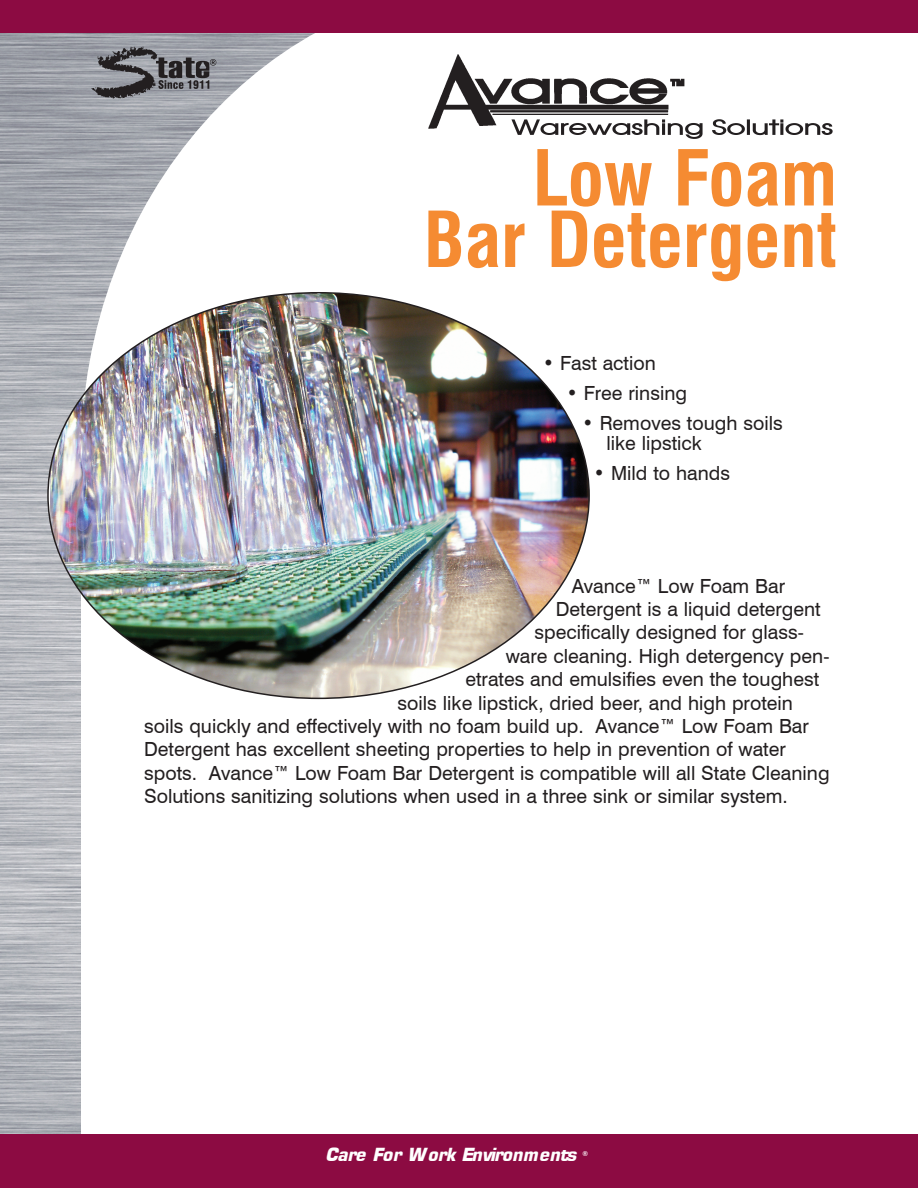
<style>
.page{position:relative;width:918px;height:1188px;background:#fff}
.page>*{position:absolute;margin:0;border:0;box-sizing:border-box;transform-origin:0 0}
.t1{font:700 condensed 75px/61.5px "Swiss 721 BT";color:#f58b32;text-align:right}
.t2{font:19.5px/19.5px "Swiss 721 BT";color:#231f20}
.t3{font:italic 700 18px "Square 721 BT";color:#fff}
.t4{font:700 6.75px "Swiss 721 BT";color:#fff}
</style>
<div class="page">
<svg style="left:81px;top:33px;width:238px;height:259px"></svg>
<div style="left:0;top:0;width:918px;height:33px;background:#8c0b42"></div>
<svg style="left:92px;top:47px;width:124px;height:52px;background:#75767c"></svg>
<img style="left:428px;top:54px;width:405px;height:85px">
<img style="left:47px;top:292px;width:543px;height:407px">
<div style="left:0;top:1134px;width:918px;height:54px;background:#8c0b42"></div>
<h1 class="t1" style="left:424px;top:148px;width:415px">Low Foam<br>Bar Detergent</h1>
<p class="t2" style="left:543px;top:353px;width:114px">• Fast action</p>
<p class="t2" style="left:566px;top:383px;width:122px">• Free rinsing</p>
<p class="t2" style="left:606px;top:413px;width:178px;text-indent:-24px">• Removes tough soils like lipstick</p>
<p class="t2" style="left:594px;top:463px;width:138px">• Mild to hands</p>
<p class="t2" style="left:572px;top:576px;width:215px">Avance™ Low Foam Bar</p>
<p class="t2" style="left:556px;top:599px;width:267px">Detergent is a liquid detergent</p>
<p class="t2" style="left:535px;top:623px;width:271px">specifically designed for glass-</p>
<p class="t2" style="left:506px;top:646px;width:325px">ware cleaning. High detergency pen-</p>
<p class="t2" style="left:465px;top:669px;width:355px">etrates and emulsifies even the toughest</p>
<p class="t2" style="left:398px;top:693px;width:397px">soils like lipstick, dried beer, and high protein</p>
<p class="t2" style="left:144px;top:716px;width:666px">soils quickly and effectively with no foam build up. Avance™ Low Foam Bar</p>
<p class="t2" style="left:144px;top:740px;width:643px">Detergent has excellent sheeting properties to help in prevention of water</p>
<p class="t2" style="left:144px;top:763px;width:687px">spots. Avance™ Low Foam Bar Detergent is compatible will all State Cleaning</p>
<p class="t2" style="left:144px;top:786px;width:645px">Solutions sanitizing solutions when used in a three sink or similar system.</p>
<p class="t3" style="left:325px;top:1144px;width:256px">Care For Work Environments</p>
<p class="t4" style="left:583px;top:1150px;width:7px">®</p>
</div>
